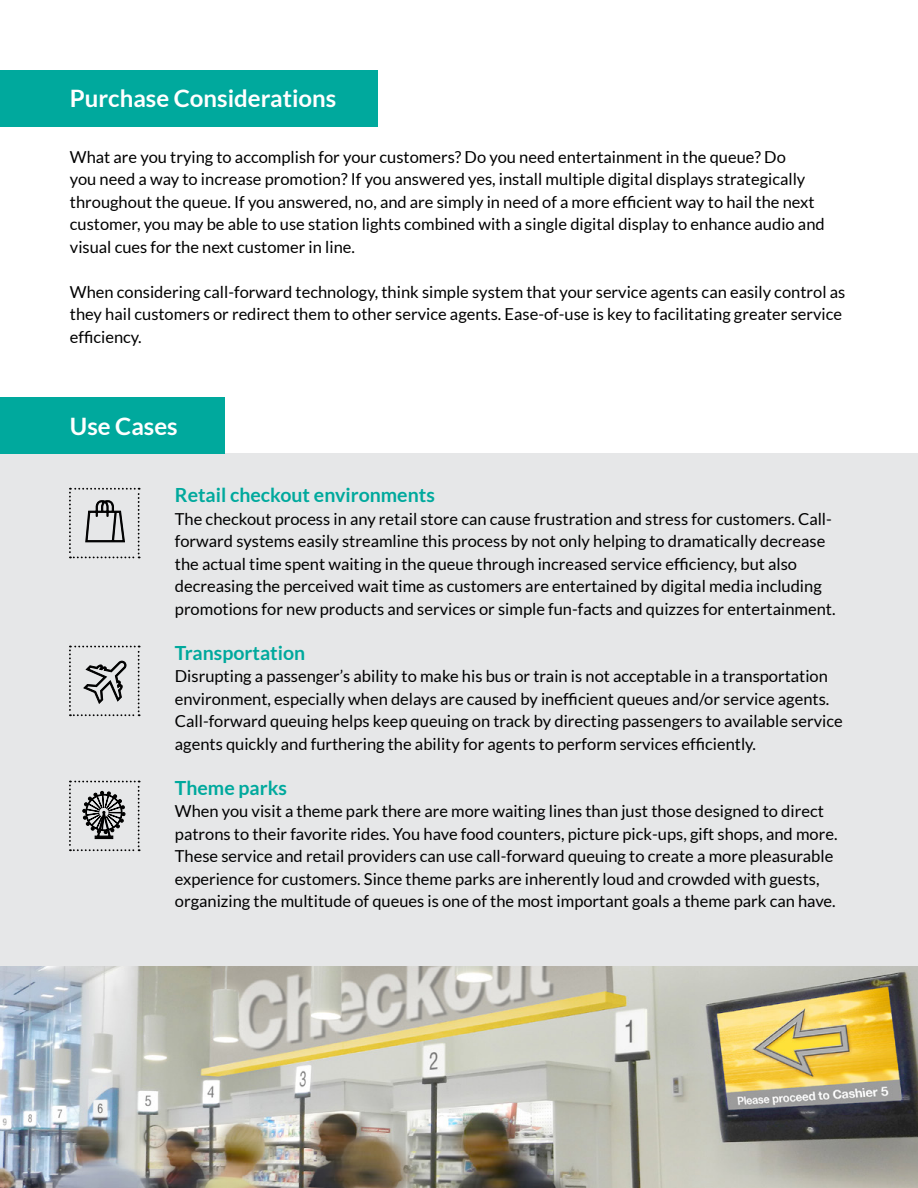
<style>
.page{position:relative;width:918px;height:1188px;background:#fff}
.page>*{position:absolute;margin:0;border:0;box-sizing:border-box;transform-origin:0 0}
.t1{font:700 24px "Lato";color:#fff}
.t2{font:700 19.5px "Lato";color:#00a99d}
.t3{font:16.5px/22.5px "Lato";color:#000}
</style>
<div class="page">
<div style="left:0;top:70px;width:378px;height:56px;background:#00a99d"></div>
<div style="left:0;top:454px;width:918px;height:734px;background:#e6e7e8"></div>
<div style="left:0;top:398px;width:225px;height:56px;background:#00a99d"></div>
<svg style="left:69px;top:488px;width:71px;height:70px"></svg>
<svg style="left:69px;top:646px;width:71px;height:70px"></svg>
<svg style="left:69px;top:781px;width:71px;height:70px"></svg>
<img style="left:1px;top:967px;width:916px;height:221px">
<h1 class="t1" style="left:70px;top:85px;width:268px">Purchase Considerations</h1>
<p class="t3" style="left:70px;top:145px;width:756px">What are you trying to accomplish for your customers? Do you need entertainment in the queue? Do<br>you need a way to increase promotion? If you answered yes, install multiple digital displays strategically throughout the queue. If you answered, no, and are simply in need of a more efficient way to hail the next customer, you may be able to use station lights combined with a single digital display to enhance audio and visual cues for the next customer in line.</p>
<p class="t3" style="left:70px;top:280px;width:777px">When considering call-forward technology, think simple system that your service agents can easily control as they hail customers or redirect them to other service agents. Ease-of-use is key to facilitating greater service efficiency.</p>
<h1 class="t1" style="left:70px;top:412px;width:109px">Use Cases</h1>
<p class="t2" style="left:175px;top:484px;width:261px">Retail checkout environments</p>
<p class="t3" style="left:175px;top:507px;width:662px">The checkout process in any retail store can cause frustration and stress for customers. Call&shy;forward systems easily streamline this process by not only helping to dramatically decrease the actual time spent waiting in the queue through increased service efficiency, but also decreasing the perceived wait time as customers are entertained by digital media including promotions for new products and services or simple fun-facts and quizzes for entertainment.</p>
<p class="t2" style="left:175px;top:641px;width:132px">Transportation</p>
<p class="t3" style="left:175px;top:665px;width:669px">Disrupting a passenger’s ability to make his bus or train is not acceptable in a transportation environment, especially when delays are caused by inefficient queues and/or service agents.<br>Call-forward queuing helps keep queuing on track by directing passengers to available service agents quickly and furthering the ability for agents to perform services efficiently.</p>
<p class="t2" style="left:175px;top:776px;width:114px">Theme parks</p>
<p class="t3" style="left:175px;top:800px;width:664px">When you visit a theme park there are more waiting lines than just those designed to direct patrons to their favorite rides. You have food counters, picture pick-ups, gift shops, and more.<br>These service and retail providers can use call-forward queuing to create a more pleasurable experience for customers. Since theme parks are inherently loud and crowded with guests, organizing the multitude of queues is one of the most important goals a theme park can have.</p>
</div>
